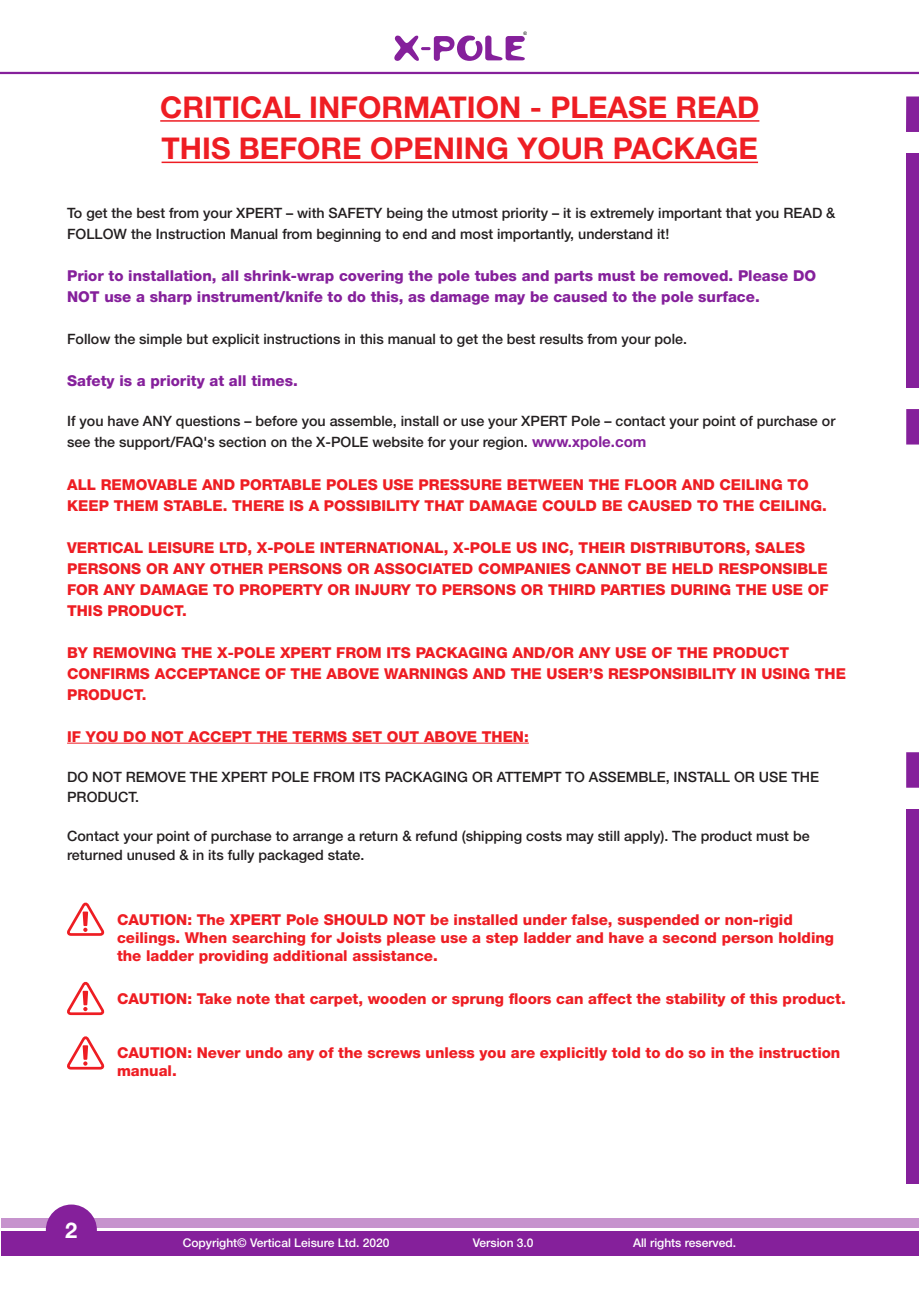
<style>
.page{position:relative;width:919px;height:1289px;background:#fff}
.page>*{position:absolute;margin:0;border:0;box-sizing:border-box;transform-origin:0 0}
.t1{font:700 30px "Helvetica Neue LT Std";color:#ee1d23}
.t2{font:700 21.75px "Helvetica Neue LT Std";color:#fff}
.t3{font:800 15px/21px "Helvetica Neue LT Std";color:#ee1d23}
.t4{font:800 15px/21px "Helvetica Neue LT Std";color:#85209b}
.t5{font:500 14.25px/21px "Helvetica Neue LT Std";color:#231f20}
.t6{font:500 12px "Helvetica Neue LT Std";color:#fff}
.t7{font:4.8px "Arial";color:#000}
.s1{font-weight:700;font-size:15px;color:#85209b}
</style>
<div class="page">
<div style="left:1px;top:1230px;width:917px;height:25px;background:#85209b"></div>
<div style="left:1px;top:1218px;width:917px;height:9px;background:#c693cd"></div>
<hr style="left:0;top:72px;width:918px;height:2px;background:#85209b">
<div style="left:46px;top:1204px;width:51px;height:51px;background:#85209b;border-radius:50%"></div>
<svg style="left:394px;top:35px;width:130px;height:26px"></svg>
<div style="left:906px;top:809px;width:12px;height:374px;background:#85209b"></div>
<div style="left:906px;top:153px;width:12px;height:235px;background:#85209b"></div>
<div style="left:905px;top:96px;width:13px;height:36px;background:#85209b"></div>
<div style="left:906px;top:409px;width:12px;height:35px;background:#85209b"></div>
<div style="left:906px;top:752px;width:12px;height:35px;background:#85209b"></div>
<hr style="left:160px;top:120px;width:599px;height:2px;background:#ee1d23">
<hr style="left:161px;top:162px;width:597px;height:1px;background:#ee1d23">
<hr style="left:67px;top:742px;width:462px;height:1px;background:#ee1d23">
<svg style="left:68px;top:902px;width:37px;height:34px"></svg>
<svg style="left:68px;top:981px;width:37px;height:35px"></svg>
<svg style="left:68px;top:1036px;width:37px;height:34px"></svg>
<p class="t7" style="left:523px;top:30px;width:5px">®</p>
<p class="t1" style="left:160px;top:89px;width:600px">CRITICAL INFORMATION - PLEASE READ</p>
<p class="t1" style="left:161px;top:130px;width:598px">THIS BEFORE OPENING YOUR PACKAGE</p>
<p class="t5" style="left:67px;top:202px;width:769px">To get the best from your XPERT – with SAFETY being the utmost priority – it is extremely important that you READ &amp;<br>FOLLOW the Instruction Manual from beginning to end and most importantly, understand it!</p>
<p class="t4" style="left:67px;top:265px;width:750px">Prior to installation, all shrink-wrap covering the pole tubes and parts must be removed. Please DO<br>NOT use a sharp instrument/knife to do this, as damage may be caused to the pole surface.</p>
<p class="t5" style="left:67px;top:328px;width:621px">Follow the simple but explicit instructions in this manual to get the best results from your pole.</p>
<p class="t4" style="left:67px;top:370px;width:232px">Safety is a priority at all times.</p>
<p class="t5" style="left:67px;top:411px;width:769px">If you have ANY questions – before you assemble, install or use your XPERT Pole – contact your point of purchase or see the support/FAQ's section on the X-POLE website for your region. <span class="s1">www.xpole.com</span></p>
<p class="t3" style="left:67px;top:473px;width:761px">ALL REMOVABLE AND PORTABLE POLES USE PRESSURE BETWEEN THE FLOOR AND CEILING TO<br>KEEP THEM STABLE. THERE IS A POSSIBILITY THAT DAMAGE COULD BE CAUSED TO THE CEILING.</p>
<p class="t3" style="left:67px;top:536px;width:763px">VERTICAL LEISURE LTD, X-POLE INTERNATIONAL, X-POLE US INC, THEIR DISTRIBUTORS, SALES PERSONS OR ANY OTHER PERSONS OR ASSOCIATED COMPANIES CANNOT BE HELD RESPONSIBLE FOR ANY DAMAGE TO PROPERTY OR INJURY TO PERSONS OR THIRD PARTIES DURING THE USE OF THIS PRODUCT.</p>
<p class="t3" style="left:67px;top:641px;width:780px">BY REMOVING THE X-POLE XPERT FROM ITS PACKAGING AND/OR ANY USE OF THE PRODUCT<br>CONFIRMS ACCEPTANCE OF THE ABOVE WARNINGS AND THE USER’S RESPONSIBILITY IN USING THE<br>PRODUCT.</p>
<p class="t3" style="left:67px;top:725px;width:463px">IF YOU DO NOT ACCEPT THE TERMS SET OUT ABOVE THEN:</p>
<p class="t5" style="left:67px;top:767px;width:753px;line-height:19.5px">DO NOT REMOVE THE XPERT POLE FROM ITS PACKAGING OR ATTEMPT TO ASSEMBLE, INSTALL OR USE THE<br>PRODUCT.</p>
<p class="t5" style="left:67px;top:825px;width:744px;line-height:19.5px">Contact your point of purchase to arrange a return &amp; refund (shipping costs may still apply). The product must be returned unused &amp; in its fully packaged state.</p>
<p class="t3" style="left:117px;top:910px;width:718px;line-height:18px">CAUTION: The XPERT Pole SHOULD NOT be installed under false, suspended or non-rigid ceilings. When searching for Joists please use a step ladder and have a second person holding the ladder providing additional assistance.</p>
<p class="t3" style="left:117px;top:987px;width:730px">CAUTION: Take note that carpet, wooden or sprung floors can affect the stability of this product.</p>
<p class="t3" style="left:117px;top:1043px;width:724px;line-height:18px">CAUTION: Never undo any of the screws unless you are explicitly told to do so in the instruction manual.</p>
<h2 class="t2" style="left:65px;top:1216px;width:14px">2</h2>
<p class="t6" style="left:183px;top:1235px;width:208px">Copyright© Vertical Leisure Ltd. 2020</p>
<p class="t6" style="left:473px;top:1235px;width:62px">Version 3.0</p>
<p class="t6" style="left:633px;top:1235px;width:105px">All rights reserved.</p>
</div>
